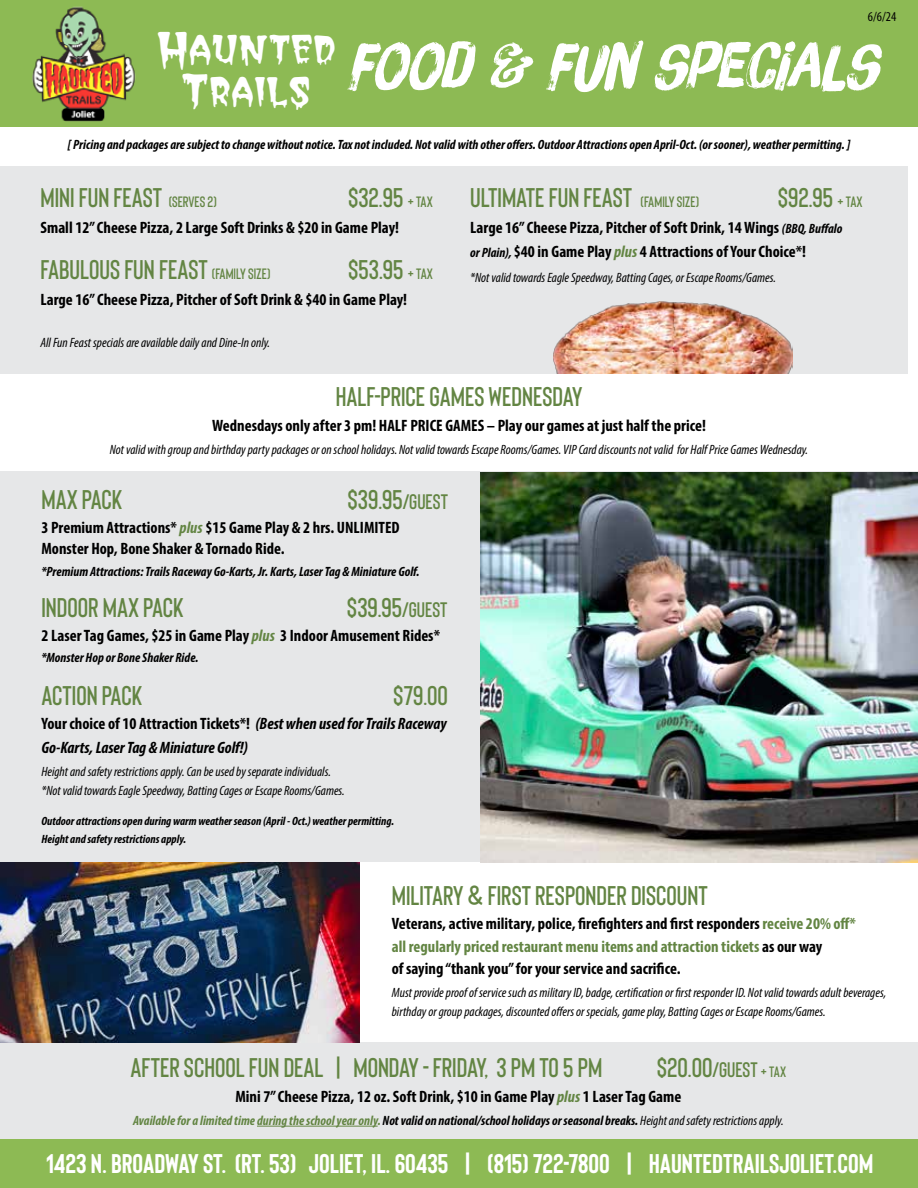
<style>
.page{position:relative;width:918px;height:1188px;background:#fff}
.page>*{position:absolute;margin:0;border:0;box-sizing:border-box;transform-origin:0 0}
.t1{font:63px "Brush Up Too";color:#fff}
.t2{font:46.2px/42px "Post Crypt";color:#fff;text-align:center;scale:.91 1}
.t3{font:600 27px "Bison";color:#638543}
.t4{font:700 27px "Bison";color:#fff}
.t5{font:700 condensed 16.5px/22.5px "Myriad Pro";color:#000}
.t6{font:italic 700 condensed 16.5px/24px "Myriad Pro";color:#000}
.t7{font:italic condensed 13.5px/19.5px "Myriad Pro";color:#000}
.t8{font:italic 700 condensed 13.5px "Myriad Pro";color:#000}
.t9{font:condensed 13.5px "Myriad Pro";color:#000}
.t10{font:italic 700 condensed 12px/18px "Myriad Pro";color:#000}
.s1{font-size:15px}
.s2{font-style:italic;font-size:13.5px}
.s3{font-style:italic;color:#638543}
.s4{font-size:21px}
.s5{font-style:normal}
.s6{color:#638543}
.s7{font-weight:400}
</style>
<div class="page">
<div style="left:0;top:1043px;width:918px;height:145px;background:#e6e7e8"></div>
<div style="left:0;top:0;width:918px;height:127px;background:#8dba54"></div>
<div style="left:0;top:1140px;width:918px;height:48px;background:#8dba54"></div>
<img style="left:32px;top:6px;width:104px;height:116px">
<img style="left:0;top:862px;width:359px;height:181px">
<div style="left:0;top:471px;width:918px;height:391px;background:#e6e7e8"></div>
<div style="left:0;top:167px;width:907px;height:207px;background:#e6e7e8"></div>
<img style="left:480px;top:472px;width:438px;height:390px">
<hr style="left:257px;top:1126px;width:121px;height:1px;background:#638543">
<img style="left:553px;top:301px;width:239px;height:73px">
<h2 class="t2" style="left:157px;top:27px;width:198px">Haunted<br>Trails</h2>
<p class="t9" style="left:868px;top:8px;width:30px">6/6/24</p>
<h1 class="t1" style="left:347px;top:29px;width:532px">FOOD &amp; FUN SPECIALS</h1>
<p class="t8" style="left:68px;top:136px;width:784px">[ Pricing and packages are subject to change without notice. Tax not included. Not valid with other offers. Outdoor Attractions open April-Oct. (or sooner), weather permitting. ]</p>
<h3 class="t3" style="left:40px;top:181px;width:178px">MINI FUN FEAST <span class="s1">(SERVES 2)</span></h3>
<h3 class="t3" style="left:348px;top:181px;width:86px">$32.95 <span class="s1">+ TAX</span></h3>
<p class="t5" style="left:40px;top:216px;width:360px">Small 12” Cheese Pizza, 2 Large Soft Drinks &amp; $20 in Game Play!</p>
<h3 class="t3" style="left:40px;top:253px;width:231px">FABULOUS FUN FEAST <span class="s1">(FAMILY SIZE)</span></h3>
<h3 class="t3" style="left:348px;top:253px;width:86px">$53.95 <span class="s1">+ TAX</span></h3>
<p class="t5" style="left:40px;top:288px;width:368px">Large 16” Cheese Pizza, Pitcher of Soft Drink &amp; $40 in Game Play!</p>
<p class="t7" style="left:40px;top:332px;width:231px">All Fun Feast specials are available daily and Dine-In only.</p>
<h3 class="t3" style="left:470px;top:181px;width:230px">ULTIMATE FUN FEAST <span class="s1">(FAMILY SIZE)</span></h3>
<h3 class="t3" style="left:778px;top:181px;width:86px">$92.95 <span class="s1">+ TAX</span></h3>
<p class="t5" style="left:470px;top:215px;width:374px;line-height:24px">Large 16” Cheese Pizza, Pitcher of Soft Drink, 14 Wings <span class="s2">(BBQ, Buffalo or Plain),</span> $40 in Game Play <span class="s3">plus</span> 4 Attractions of Your Choice*!</p>
<p class="t7" style="left:470px;top:268px;width:307px">*Not valid towards Eagle Speedway, Batting Cages, or Escape Rooms/Games.</p>
<h3 class="t3" style="left:336px;top:379px;width:248px">HALF-PRICE GAMES WEDNESDAY</h3>
<p class="t5" style="left:212px;top:414px;width:495px">Wednesdays only after 3 pm! HALF PRICE GAMES – Play our games at just half the price!</p>
<p class="t7" style="left:110px;top:439px;width:700px">Not valid with group and birthday party packages or on school holidays. Not valid towards Escape Rooms/Games. VIP Card discounts not valid for Half Price Games Wednesday.</p>
<h3 class="t3" style="left:41px;top:482px;width:82px">MAX PACK</h3>
<h3 class="t3" style="left:348px;top:482px;width:102px">$39.95<span class="s4">/GUEST</span></h3>
<p class="t5" style="left:41px;top:516px;width:360px;line-height:21px">3 Premium Attractions* <span class="s3">plus</span> $15 Game Play &amp; 2 hrs. UNLIMITED<br>Monster Hop, Bone Shaker &amp; Tornado Ride.</p>
<p class="t8" style="left:41px;top:563px;width:380px">*Premium Attractions: Trails Raceway Go-Karts, Jr. Karts, Laser Tag &amp; Miniature Golf.</p>
<h3 class="t3" style="left:41px;top:590px;width:144px">INDOOR MAX PACK</h3>
<h3 class="t3" style="left:347px;top:590px;width:102px">$39.95<span class="s4">/GUEST</span></h3>
<p class="t5" style="left:41px;top:624px;width:400px">2 Laser Tag Games, $25 in Game Play <span class="s3">plus</span> 3 Indoor Amusement Rides*</p>
<p class="t8" style="left:41px;top:649px;width:158px">*Monster Hop or Bone Shaker Ride.</p>
<h3 class="t3" style="left:41px;top:679px;width:102px">ACTION PACK</h3>
<h3 class="t3" style="left:393px;top:679px;width:56px">$79.00</h3>
<p class="t6" style="left:41px;top:711px;width:407px"><span class="s5">Your choice of 10 Attraction Tickets*!</span> (Best when used for Trails Raceway<br>Go-Karts, Laser Tag &amp; Miniature Golf!)</p>
<p class="t7" style="left:41px;top:761px;width:305px">Height and safety restrictions apply. Can be used by separate individuals. *Not valid towards Eagle Speedway, Batting Cages or Escape Rooms/Games.</p>
<p class="t10" style="left:41px;top:812px;width:354px">Outdoor attractions open during warm weather season (April - Oct.) weather permitting.<br>Height and safety restrictions apply.</p>
<h3 class="t3" style="left:392px;top:879px;width:317px">MILITARY &amp; FIRST RESPONDER DISCOUNT</h3>
<p class="t5" style="left:392px;top:912px;width:465px">Veterans, active military, police, firefighters and first responders <span class="s6">receive 20% off* all regularly priced restaurant menu items and attraction tickets</span> as our way<br>of saying “thank you” for your service and sacrifice.</p>
<p class="t7" style="left:392px;top:983px;width:496px">Must provide proof of service such as military ID, badge, certification or first responder ID. Not valid towards adult beverages, birthday or group packages, discounted offers or specials, game play, Batting Cages or Escape Rooms/Games.</p>
<h3 class="t3" style="left:131px;top:1051px;width:473px">AFTER SCHOOL FUN DEAL | MONDAY - FRIDAY, 3 PM TO 5 PM</h3>
<h3 class="t3" style="left:657px;top:1051px;width:131px">$20.00<span class="s4">/GUEST</span> <span class="s1">+ TAX</span></h3>
<p class="t5" style="left:235px;top:1085px;width:448px">Mini 7” Cheese Pizza, 12 oz. Soft Drink, $10 in Game Play <span class="s3">plus</span> 1 Laser Tag Game</p>
<p class="t8" style="left:133px;top:1112px;width:652px"><span class="s6">Available for a limited time during the school year only.</span> Not valid on national/school holidays or seasonal breaks. <span class="s7">Height and safety restrictions apply.</span></p>
<h3 class="t4" style="left:46px;top:1147px;width:829px">1423 N. BROADWAY ST. (RT. 53) JOLIET, IL. 60435 | (815) 722-7800 | HAUNTEDTRAILSJOLIET.COM</h3>
</div>
